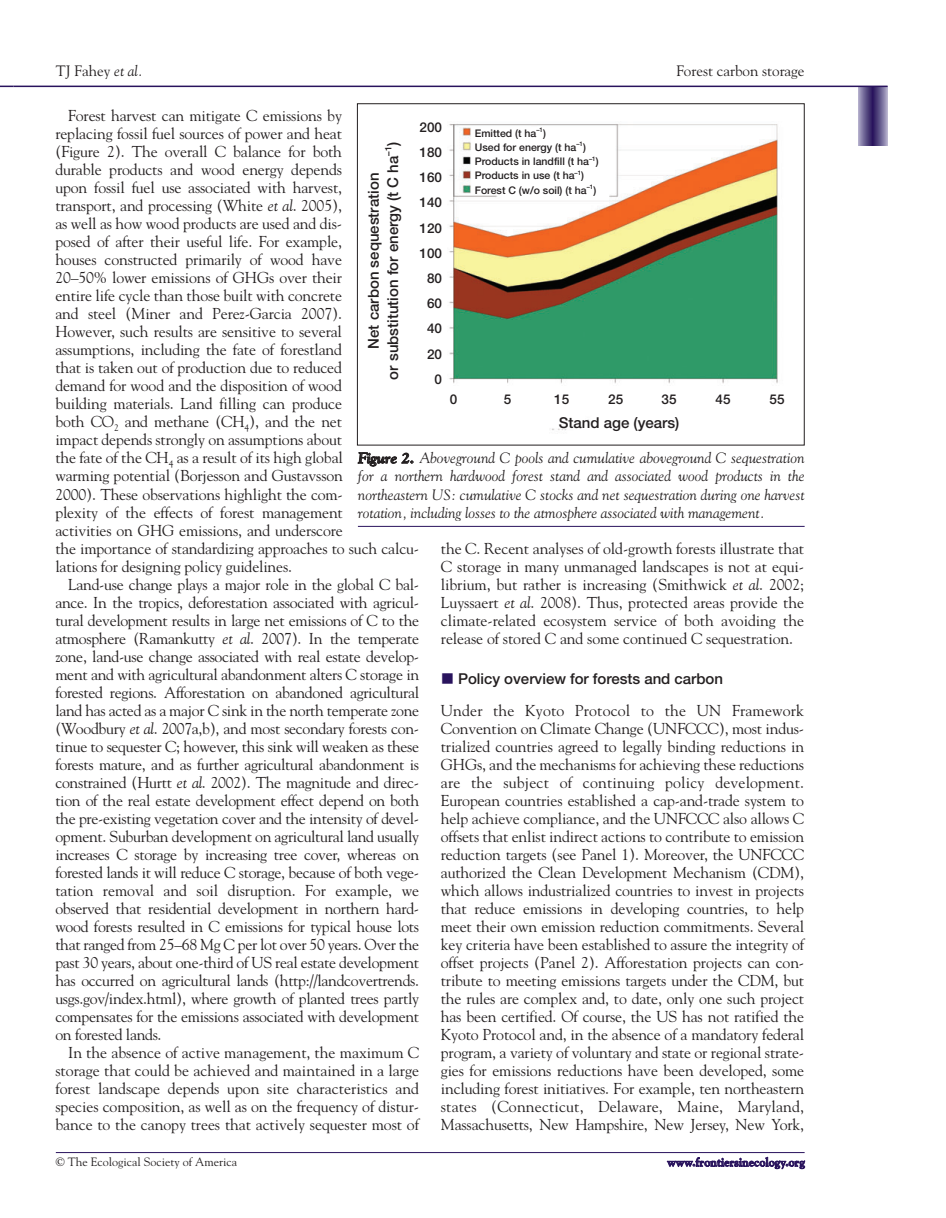
<style>
.page{position:relative;width:946px;height:1218px;background:#fff}
.page>*{position:absolute;margin:0;border:0;box-sizing:border-box;transform-origin:0 0}
.t1{font:15.75px/18px "Goudy";letter-spacing:-.01em;color:#231f20;text-align:justify}
.t2{font:italic 15px/18px "Goudy";color:#231f20;text-align:justify}
.t3{font:500 15px/19.5px "Helvetica Neue";color:#231f20}
.t4{font:15px "Goudy";color:#231f20}
.t5{font:500 13.5px/25.2px "Helvetica Neue";color:#231f20;text-align:right}
.t6{font:12px "Goudy";color:#231f20}
.t7{font:700 12px "Goudy";color:#29135d}
.t8{font:500 10.5px/14.2px "Helvetica Neue";color:#231f20}
.t9{font:500 9px "Helvetica Neue";color:#231f20}
.t10{font:500 6.3px "Helvetica Neue";color:#231f20}
.s1{font-style:italic}
.s2{font-weight:700}
</style>
<div class="page">
<svg style="left:0;top:86px;width:13px;height:1px"></svg>
<div style="left:858px;top:86px;width:29px;height:60px;background:#ada8c6"></div>
<div style="left:859px;top:86px;width:27px;height:60px;background:#a099bc"></div>
<div style="left:860px;top:86px;width:25px;height:60px;background:#938bb2"></div>
<div style="left:860px;top:86px;width:24px;height:60px;background:#958fb4"></div>
<div style="left:861px;top:86px;width:23px;height:60px;background:#877fa9"></div>
<div style="left:862px;top:86px;width:21px;height:60px;background:#7c74a1"></div>
<div style="left:863px;top:86px;width:19px;height:60px;background:#716998"></div>
<div style="left:864px;top:86px;width:17px;height:60px;background:#675d8f"></div>
<div style="left:865px;top:86px;width:15px;height:60px;background:#5d5488"></div>
<div style="left:866px;top:86px;width:13px;height:60px;background:#554a80"></div>
<div style="left:867px;top:86px;width:11px;height:60px;background:#4d3f79"></div>
<div style="left:868px;top:86px;width:9px;height:60px;background:#453672"></div>
<div style="left:869px;top:86px;width:7px;height:60px;background:#3d2d6c"></div>
<div style="left:870px;top:86px;width:5px;height:60px;background:#2d1860"></div>
<hr style="left:872px;top:86px;width:1px;height:60px;background:#29135d">
<hr style="left:13px;top:86px;width:874px;height:1px;background:#29135d">
<hr style="left:56px;top:1152px;width:748px;height:1px;background:#29135d">
<img style="left:449px;top:124px;width:329px;height:306px">
<div style="left:357px;top:103px;width:447px;height:342px;border:1px solid #231f20"></div>
<hr style="left:358px;top:526px;width:446px;height:1px;background:#29135d">
<p class="t4" style="left:56px;top:65px;width:89px">TJ Fahey <span class="s1">et al.</span></p>
<p class="t4" style="left:676px;top:65px;width:130px">Forest carbon storage</p>
<p class="t1" style="left:55px;top:108px;width:365px;text-align:left;text-indent:13px">Forest harvest can mitigate C emissions by<br>replacing fossil fuel sources of power and heat<br>(Figure 2). The overall C balance for both<br>durable products and wood energy depends<br>upon fossil fuel use associated with harvest,<br>transport, and processing (White <span class="s1">et al</span>. 2005),<br>as well as how wood products are used and dis-<br>posed of after their useful life. For example,<br>houses constructed primarily of wood have<br>20–50% lower emissions of GHGs over their<br>entire life cycle than those built with concrete<br>and steel (Miner and Perez-Garcia 2007).<br>However, such results are sensitive to several assumptions, including the fate of forestland<br>that is taken out of production due to reduced<br>demand for wood and the disposition of wood<br>building materials. Land filling can produce<br>both CO<sub>2</sub> and methane (CH<sub>4</sub>), and the net<br>impact depends strongly on assumptions about<br>the fate of the CH<sub>4</sub> as a result of its high global<br>warming potential (Borjesson and Gustavsson<br>2000). These observations highlight the com-<br>plexity of the effects of forest management<br>activities on GHG emissions, and underscore<br>the importance of standardizing approaches to such calcu&shy;lations for designing policy guidelines.</p>
<p class="t1" style="left:55px;top:576px;width:365px;text-indent:13px">Land-use change plays a major role in the global C bal&shy;ance. In the tropics, deforestation associated with agricul&shy;tural development results in large net emissions of C to the atmosphere (Ramankutty <span class="s1">et al</span>. 2007). In the temperate zone, land-use change associated with real estate develop&shy;ment and with agricultural abandonment alters C storage in forested regions. Afforestation on abandoned agricultural land has acted as a major C sink in the north temperate zone (Woodbury <span class="s1">et al</span>. 2007a,b), and most secondary forests con&shy;tinue to sequester C; however, this sink will weaken as these forests mature, and as further agricultural abandonment is constrained (Hurtt <span class="s1">et al</span>. 2002). The magnitude and direc&shy;tion of the real estate development effect depend on both the pre-existing vegetation cover and the intensity of devel&shy;opment. Suburban development on agricultural land usually increases C storage by increasing tree cover, whereas on forested lands it will reduce C storage, because of both vege&shy;tation removal and soil disruption. For example, we observed that residential development in northern hard&shy;wood forests resulted in C emissions for typical house lots that ranged from 25–68 Mg C per lot over 50 years. Over the past 30 years, about one-third of US real estate development has occurred on agricultural lands (http://landcovertrends. usgs.gov/index.html), where growth of planted trees partly compensates for the emissions associated with development on forested lands.</p>
<p class="t1" style="left:55px;top:1044px;width:365px;text-indent:13px">In the absence of active management, the maximum C storage that could be achieved and maintained in a large forest landscape depends upon site characteristics and species composition, as well as on the frequency of distur&shy;bance to the canopy trees that actively sequester most of</p>
<p class="t5" style="left:419px;top:116px;width:24px">200<br>180<br>160<br>140<br>120<br>100<br>80<br>60<br>40<br>20<br>0</p>
<p class="t8" style="left:475px;top:127px;width:116px">Emitted (t ha<sup>–1</sup>)<br>Used for energy (t ha<sup>–1</sup>)<br>Products in landfill (t ha</p>
<p class="t3" style="left:384px;top:146px;width:6px;rotate:-90deg">)</p>
<p class="t9" style="left:385px;top:156px;width:11px;rotate:-90deg">–1</p>
<p class="t3" style="left:365px;top:379px;width:225px;text-indent:31px;rotate:-90deg">Net carbon sequestration or substitution for energy (t C ha</p>
<p class="t10" style="left:589px;top:156px;width:8px">–1</p>
<p class="t8" style="left:595px;top:155px;width:4px">)</p>
<p class="t8" style="left:475px;top:170px;width:123px">Products in use (t ha<sup>–1</sup>)<br>Forest C (w/o soil) (t ha<sup>–1</sup>)</p>
<p class="t5" style="left:450px;top:387px;width:9px">0</p>
<p class="t5" style="left:504px;top:387px;width:9px">5</p>
<p class="t5" style="left:554px;top:387px;width:17px">15</p>
<p class="t5" style="left:608px;top:387px;width:17px">25</p>
<p class="t5" style="left:661px;top:387px;width:17px">35</p>
<p class="t5" style="left:715px;top:387px;width:17px">45</p>
<p class="t5" style="left:769px;top:387px;width:17px">55</p>
<p class="t3" style="left:558px;top:414px;width:122px">Stand age (years)</p>
<p class="t2" style="left:358px;top:450px;width:448px"><span class="s2">Figure 2.</span> Aboveground C pools and cumulative aboveground C sequestration for a northern hardwood forest stand and associated wood products in the northeastern US: cumulative C stocks and net sequestration during one harvest rotation, including losses to the atmosphere associated with management.</p>
<p class="t1" style="left:441px;top:540px;width:365px">the C. Recent analyses of old-growth forests illustrate that C storage in many unmanaged landscapes is not at equi&shy;librium, but rather is increasing (Smithwick <span class="s1">et al</span>. 2002; Luyssaert <span class="s1">et al</span>. 2008). Thus, protected areas provide the climate-related ecosystem service of both avoiding the release of stored C and some continued C sequestration.</p>
<p class="t3" style="left:458px;top:670px;width:266px">Policy overview for forests and carbon</p>
<p class="t1" style="left:441px;top:702px;width:365px">Under the Kyoto Protocol to the UN Framework Convention on Climate Change (UNFCCC), most indus&shy;trialized countries agreed to legally binding reductions in GHGs, and the mechanisms for achieving these reductions are the subject of continuing policy development.<br>European countries established a cap-and-trade system to help achieve compliance, and the UNFCCC also allows C offsets that enlist indirect actions to contribute to emission reduction targets (see Panel 1). Moreover, the UNFCCC authorized the Clean Development Mechanism (CDM), which allows industrialized countries to invest in projects that reduce emissions in developing countries, to help meet their own emission reduction commitments. Several key criteria have been established to assure the integrity of offset projects (Panel 2). Afforestation projects can con&shy;tribute to meeting emissions targets under the CDM, but the rules are complex and, to date, only one such project has been certified. Of course, the US has not ratified the Kyoto Protocol and, in the absence of a mandatory federal program, a variety of voluntary and state or regional strate&shy;gies for emissions reductions have been developed, some including forest initiatives. For example, ten northeastern states (Connecticut, Delaware, Maine, Maryland, Massachusetts, New Hampshire, New Jersey, New York,</p>
<p class="t6" style="left:56px;top:1157px;width:183px">© The Ecological Society of America</p>
<p class="t7" style="left:667px;top:1157px;width:139px">www.frontiersinecology.org</p>
</div>
